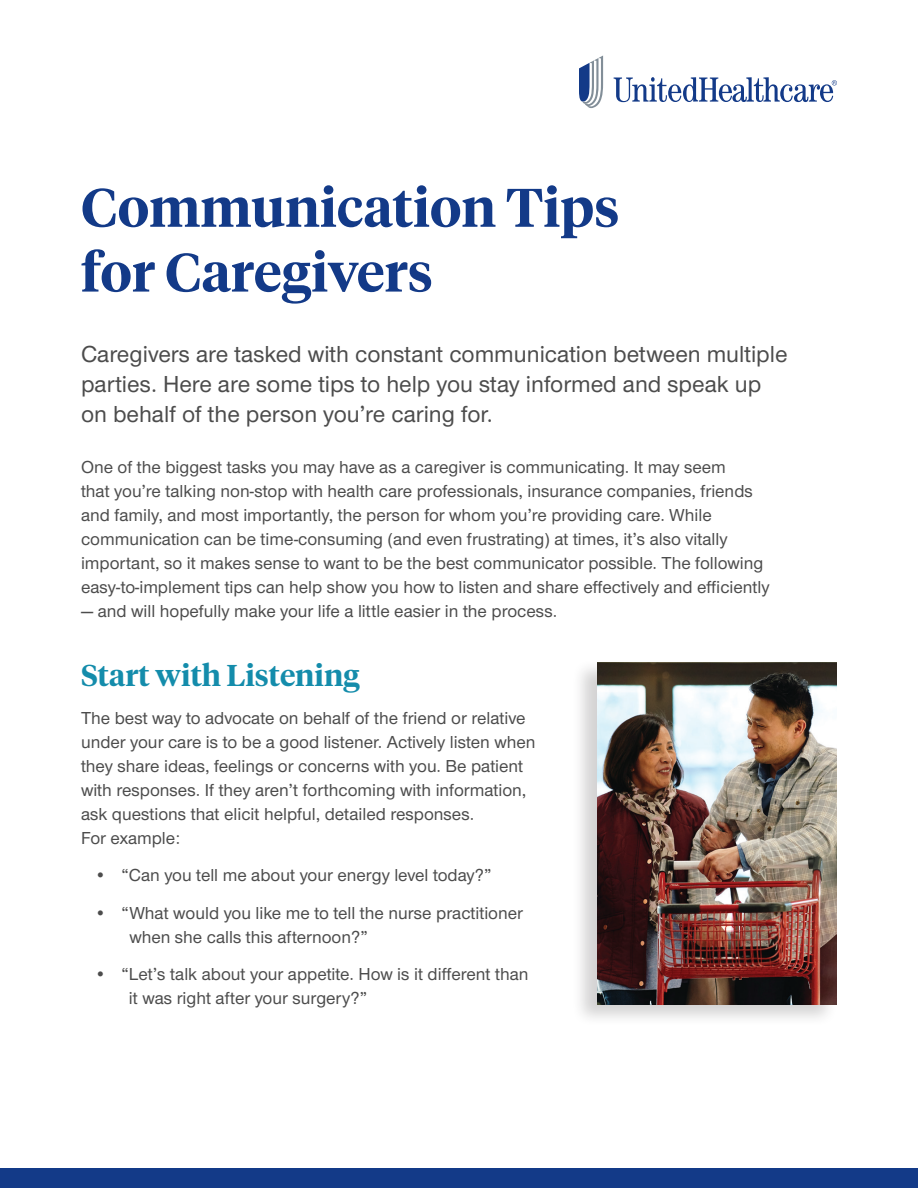
<style>
.page{position:relative;width:918px;height:1188px;background:#fff}
.page>*{position:absolute;margin:0;border:0;box-sizing:border-box;transform-origin:0 0}
.t1{font:600 54px/64.8px "UHC Serif Headline";color:#133a88}
.t2{font:600 30px "UHC Serif Headline";color:#148cab}
.t3{font:500 24px/30px "UHC Sans";color:#4c4c4c}
.t4{font:500 18px/24px "UHC Sans";color:#4c4c4c}
</style>
<div class="page">
<div style="left:0;top:1168px;width:918px;height:20px;background:#133a88"></div>
<svg style="left:614px;top:77px;width:223px;height:25px"></svg>
<svg style="left:579px;top:56px;width:24px;height:52px"></svg>
<div style="left:572px;top:659px;width:265px;height:368px;background:#231f20;opacity:.2"></div>
<img style="left:597px;top:663px;width:240px;height:341px">
<h1 class="t1" style="left:81px;top:173px;width:540px">Communication Tips for Caregivers</h1>
<p class="t3" style="left:81px;top:338px;width:708px">Caregivers are tasked with constant communication between multiple parties. Here are some tips to help you stay informed and speak up on behalf of the person you’re caring for.</p>
<p class="t4" style="left:81px;top:454px;width:690px">One of the biggest tasks you may have as a caregiver is communicating. It may seem<br>that you’re talking non-stop with health care professionals, insurance companies, friends and family, and most importantly, the person for whom you’re providing care. While communication can be time-consuming (and even frustrating) at times, it’s also vitally important, so it makes sense to want to be the best communicator possible. The following easy-to-implement tips can help show you how to listen and share effectively and efficiently</p>
<p class="t4" style="left:81px;top:598px;width:478px">— and will hopefully make your life a little easier in the process.</p>
<h2 class="t2" style="left:81px;top:655px;width:280px">Start with Listening</h2>
<p class="t4" style="left:81px;top:705px;width:456px">The best way to advocate on behalf of the friend or relative under your care is to be a good listener. Actively listen when they share ideas, feelings or concerns with you. Be patient with responses. If they aren’t forthcoming with information, ask questions that elicit helpful, detailed responses.<br>For example:</p>
<p class="t4" style="left:94px;top:862px;width:399px">• “Can you tell me about your energy level today?”</p>
<p class="t4" style="left:129px;top:900px;width:395px;text-indent:-35px">• “What would you like me to tell the nurse practitioner when she calls this afternoon?”</p>
<p class="t4" style="left:129px;top:961px;width:401px;text-indent:-34px">• “Let’s talk about your appetite. How is it different than it was right after your surgery?”</p>
</div>
